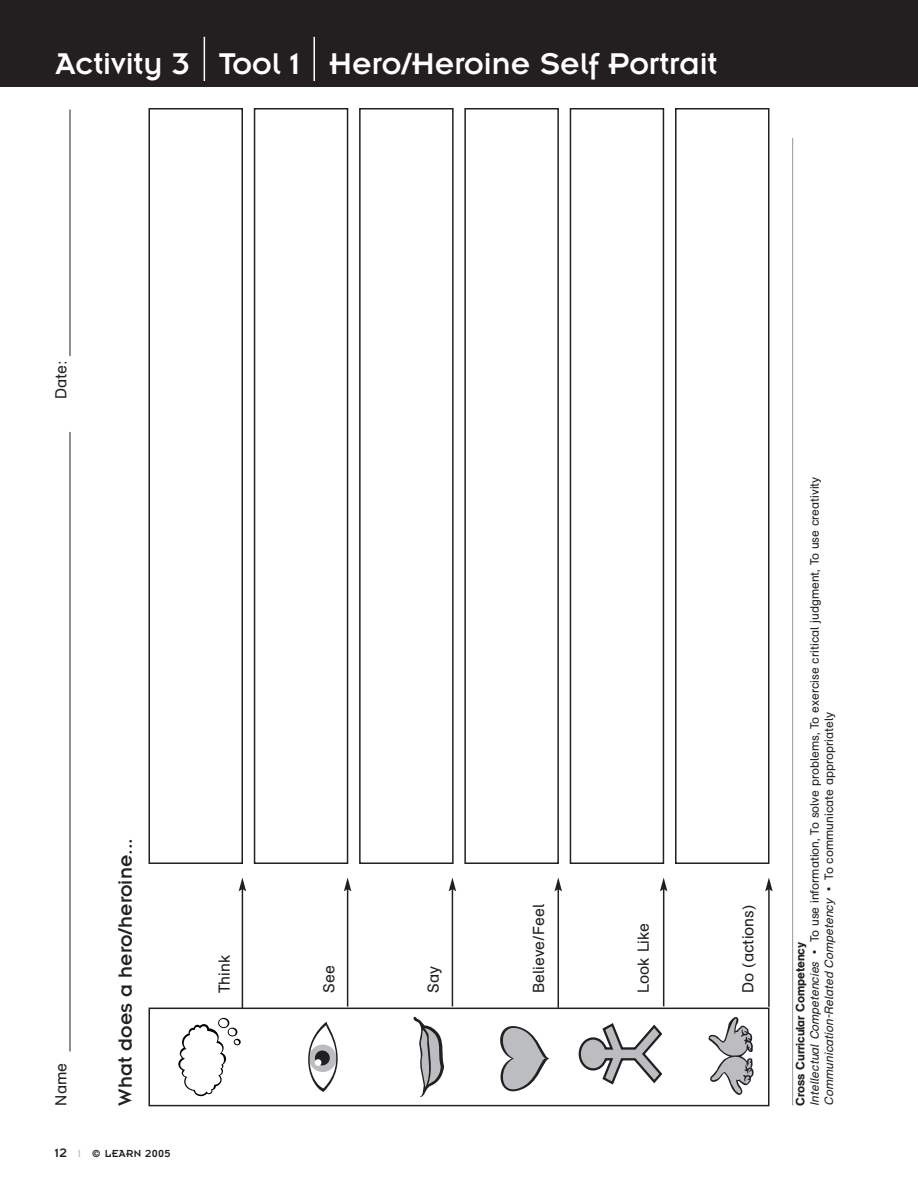
<style>
.page{position:relative;width:918px;height:1188px;background:#fff}
.page>*{position:absolute;margin:0;border:0;box-sizing:border-box;transform-origin:0 0}
.t1{font:33px "Insignia";color:#fff}
.t2{font:21px "Insignia";color:#231f20}
.t3{font:15.75px "AG Schoolbook Regular A";color:#231f20}
.t4{font:12px/14.4px "AG Schoolbook Regular A";color:#231f20}
.t5{font:12px "AG Schoolbook Medium A";color:#231f20}
.t6{font:11.25px "Insignia";letter-spacing:.025em;color:#231f20}
.s1{font-size:13.5px}
.s2{color:#bcbdc0}
.s3{font-style:italic}
</style>
<div class="page">
<div style="left:0;top:0;width:918px;height:86px;background:#231f20"></div>
<hr style="left:792px;top:138px;width:1px;height:968px;background:#939598">
<div style="left:149px;top:1008px;width:621px;height:98px;border:2px solid #231f20"></div>
<div style="left:149px;top:108px;width:94px;height:756px;border:2px solid #231f20"></div>
<div style="left:254px;top:108px;width:94px;height:756px;border:2px solid #231f20"></div>
<div style="left:359px;top:108px;width:95px;height:756px;border:2px solid #231f20"></div>
<div style="left:464px;top:108px;width:95px;height:756px;border:2px solid #231f20"></div>
<div style="left:570px;top:108px;width:94px;height:756px;border:2px solid #231f20"></div>
<div style="left:675px;top:108px;width:95px;height:756px;border:2px solid #231f20"></div>
<hr style="left:242px;top:889px;width:1px;height:119px;background:#231f20">
<svg style="left:239px;top:878px;width:7px;height:13px"></svg>
<hr style="left:768px;top:889px;width:2px;height:118px;background:#231f20">
<svg style="left:765px;top:878px;width:8px;height:13px"></svg>
<hr style="left:347px;top:889px;width:1px;height:118px;background:#231f20">
<svg style="left:344px;top:878px;width:7px;height:13px"></svg>
<hr style="left:558px;top:889px;width:1px;height:119px;background:#231f20">
<svg style="left:555px;top:877px;width:7px;height:14px"></svg>
<hr style="left:663px;top:889px;width:1px;height:117px;background:#231f20">
<svg style="left:660px;top:878px;width:7px;height:13px"></svg>
<hr style="left:452px;top:889px;width:1px;height:117px;background:#231f20">
<svg style="left:449px;top:878px;width:7px;height:13px"></svg>
<svg style="left:178px;top:1018px;width:63px;height:78px"></svg>
<svg style="left:308px;top:1022px;width:30px;height:70px"></svg>
<svg style="left:414px;top:1017px;width:30px;height:80px"></svg>
<svg style="left:500px;top:1026px;width:50px;height:66px"></svg>
<svg style="left:578px;top:1023px;width:85px;height:62px"></svg>
<svg style="left:709px;top:1017px;width:44px;height:78px"></svg>
<hr style="left:70px;top:432px;width:1px;height:619px;background:#231f20">
<hr style="left:70px;top:109px;width:1px;height:247px;background:#231f20">
<hr style="left:204px;top:37px;width:1px;height:44px;background:#fff">
<hr style="left:313px;top:37px;width:2px;height:44px;background:#fff">
<h1 class="t1" style="left:56px;top:53px;width:663px">Activity 3 Tool 1 Hero/Heroine Self Portrait</h1>
<h3 class="t3" style="left:56px;top:399px;width:40px;rotate:-90deg">Date:</h3>
<h3 class="t3" style="left:56px;top:1106px;width:44px;rotate:-90deg">Name</h3>
<h2 class="t2" style="left:119px;top:1106px;width:269px;rotate:-90deg">What does a hero/heroine...</h2>
<p class="t6" style="left:55px;top:1150px;width:117px"><span class="s1">12</span> <span class="s2">|</span> © LEARN 2005</p>
<h3 class="t3" style="left:219px;top:993px;width:39px;rotate:-90deg">Think</h3>
<h3 class="t3" style="left:323px;top:993px;width:29px;rotate:-90deg">See</h3>
<h3 class="t3" style="left:428px;top:993px;width:28px;rotate:-90deg">Say</h3>
<h3 class="t3" style="left:533px;top:993px;width:90px;rotate:-90deg">Believe/Feel</h3>
<h3 class="t3" style="left:638px;top:993px;width:71px;rotate:-90deg">Look Like</h3>
<h3 class="t3" style="left:742px;top:993px;width:89px;rotate:-90deg">Do (actions)</h3>
<p class="t4" style="left:808px;top:1106px;width:630px;rotate:-90deg"><span class="s3">Intellectual Competencies</span> • To use information, To solve problems, To exercise critical judgment, To use creativity<br><span class="s3">Communication-Related Competency</span> • To communicate appropriately</p>
<p class="t5" style="left:796px;top:1106px;width:165px;rotate:-90deg">Cross Curricular Competency</p>
</div>
